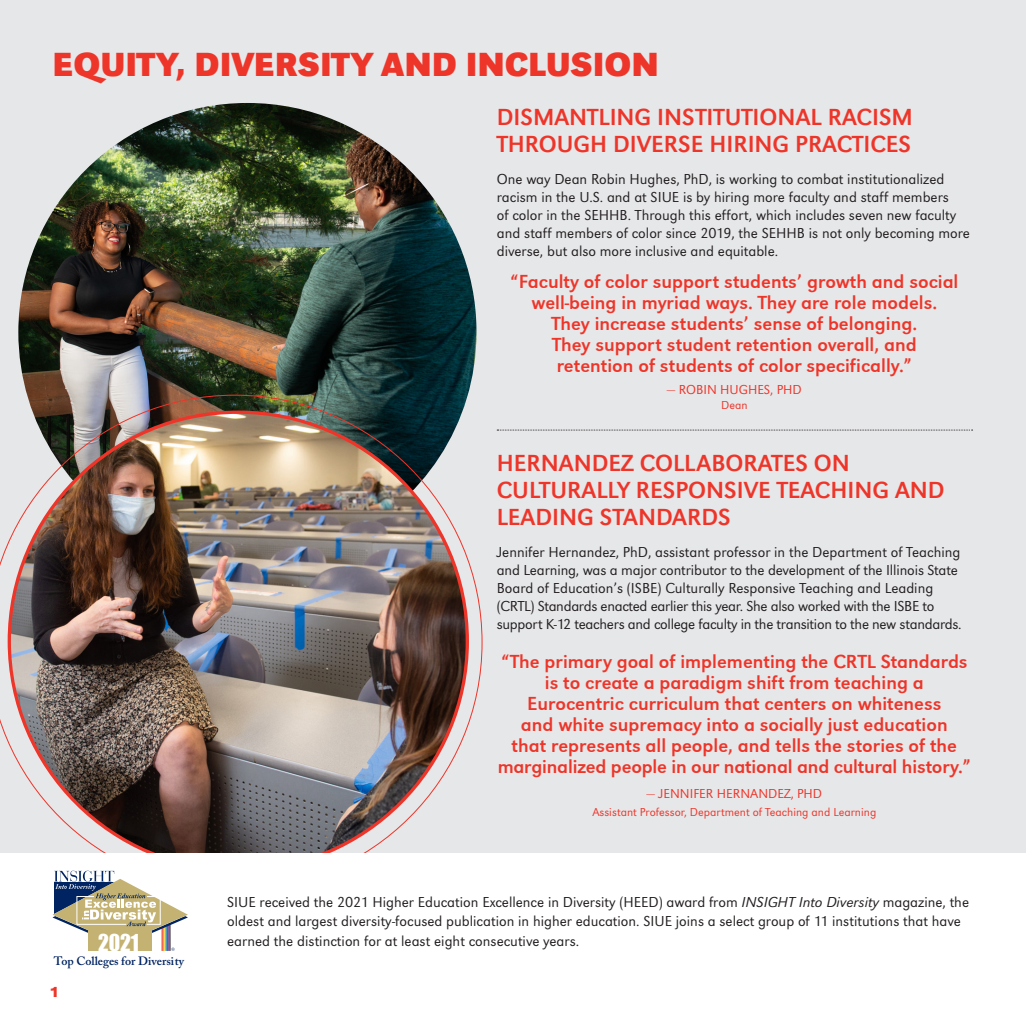
<style>
.page{position:relative;width:1026px;height:1026px;background:#fff}
.page>*{position:absolute;margin:0;border:0;box-sizing:border-box;transform-origin:0 0}
.t1{font:700 34.5px "URW Grotesk T";color:#ee3529}
.t2{font:24px/27px "URW Grotesk T";color:#ee3529}
.t3{font:21.45px "Impact";color:#fff}
.t4{font:19.5px/21px "URW Grotesk T";color:#ee3529;text-align:center}
._10_12_Body_Garamond{font:300 15px/18px "URW Grotesk T";color:#231f20}
.t5{font:700 15px "URW Grotesk T";color:#ee3529}
.t6{font:300 13.5px "URW Grotesk T";color:#ee3529}
.t7{font:300 12px "URW Grotesk T";color:#ee3529}
.t8{font:600 12px "Adobe Caslon Pro";color:#002361}
.s1{font-style:italic}
</style>
<div class="page">
<div style="left:0;top:0;width:1026px;height:853px;background:#e6e7e9"></div>
<img style="left:18px;top:103px;width:459px;height:292px">
<img style="left:0;top:395px;width:482px;height:458px">
<svg style="left:53px;top:871px;width:135px;height:80px"></svg>
<svg style="left:497px;top:430px;width:476px;height:1px"></svg>
<p class="t1" style="left:52px;top:44px;width:608px">EQUITY, DIVERSITY AND INCLUSION</p>
<p class="t2" style="left:497px;top:104px;width:418px">DISMANTLING INSTITUTIONAL RACISM<br>THROUGH DIVERSE HIRING PRACTICES</p>
<p class="_10_12_Body_Garamond" style="left:497px;top:170px;width:475px">One way Dean Robin Hughes, PhD, is working to combat institutionalized racism in the U.S. and at SIUE is by hiring more faculty and staff members<br>of color in the SEHHB. Through this effort, which includes seven new faculty and staff members of color since 2019, the SEHHB is not only becoming more diverse, but also more inclusive and equitable.</p>
<p class="t4" style="left:510px;top:271px;width:450px">“Faculty of color support students’ growth and social well-being in myriad ways. They are role models.<br>They increase students’ sense of belonging.<br>They support student retention overall, and<br>retention of students of color specifically.”</p>
<p class="t6" style="left:667px;top:381px;width:136px">— ROBIN HUGHES, PHD</p>
<p class="t7" style="left:721px;top:398px;width:28px">Dean</p>
<h3 class="t3" style="left:98px;top:926px;width:43px">2021</h3>
<p class="t8" style="left:54px;top:954px;width:132px">Top Colleges for Diversity</p>
<p class="t5" style="left:50px;top:983px;width:11px">1</p>
<p class="t2" style="left:497px;top:450px;width:449px">HERNANDEZ COLLABORATES ON<br>CULTURALLY RESPONSIVE TEACHING AND<br>LEADING STANDARDS</p>
<p class="_10_12_Body_Garamond" style="left:497px;top:543px;width:466px">Jennifer Hernandez, PhD, assistant professor in the Department of Teaching and Learning, was a major contributor to the development of the Illinois State Board of Education’s (ISBE) Culturally Responsive Teaching and Leading (CRTL) Standards enacted earlier this year. She also worked with the ISBE to support K-12 teachers and college faculty in the transition to the new standards.</p>
<p class="t4" style="left:498px;top:651px;width:475px">“The primary goal of implementing the CRTL Standards is to create a paradigm shift from teaching a Eurocentric curriculum that centers on whiteness<br>and white supremacy into a socially just education<br>that represents all people, and tells the stories of the marginalized people in our national and cultural history.”</p>
<p class="t6" style="left:647px;top:785px;width:177px">— JENNIFER HERNANDEZ, PHD</p>
<p class="t7" style="left:592px;top:805px;width:285px">Assistant Professor, Department of Teaching and Learning</p>
<p class="_10_12_Body_Garamond" style="left:227px;top:892px;width:743px;line-height:19.5px">SIUE received the 2021 Higher Education Excellence in Diversity (HEED) award from <span class="s1">INSIGHT Into Diversity</span> magazine, the oldest and largest diversity-focused publication in higher education. SIUE joins a select group of 11 institutions that have earned the distinction for at least eight consecutive years.</p>
</div>
